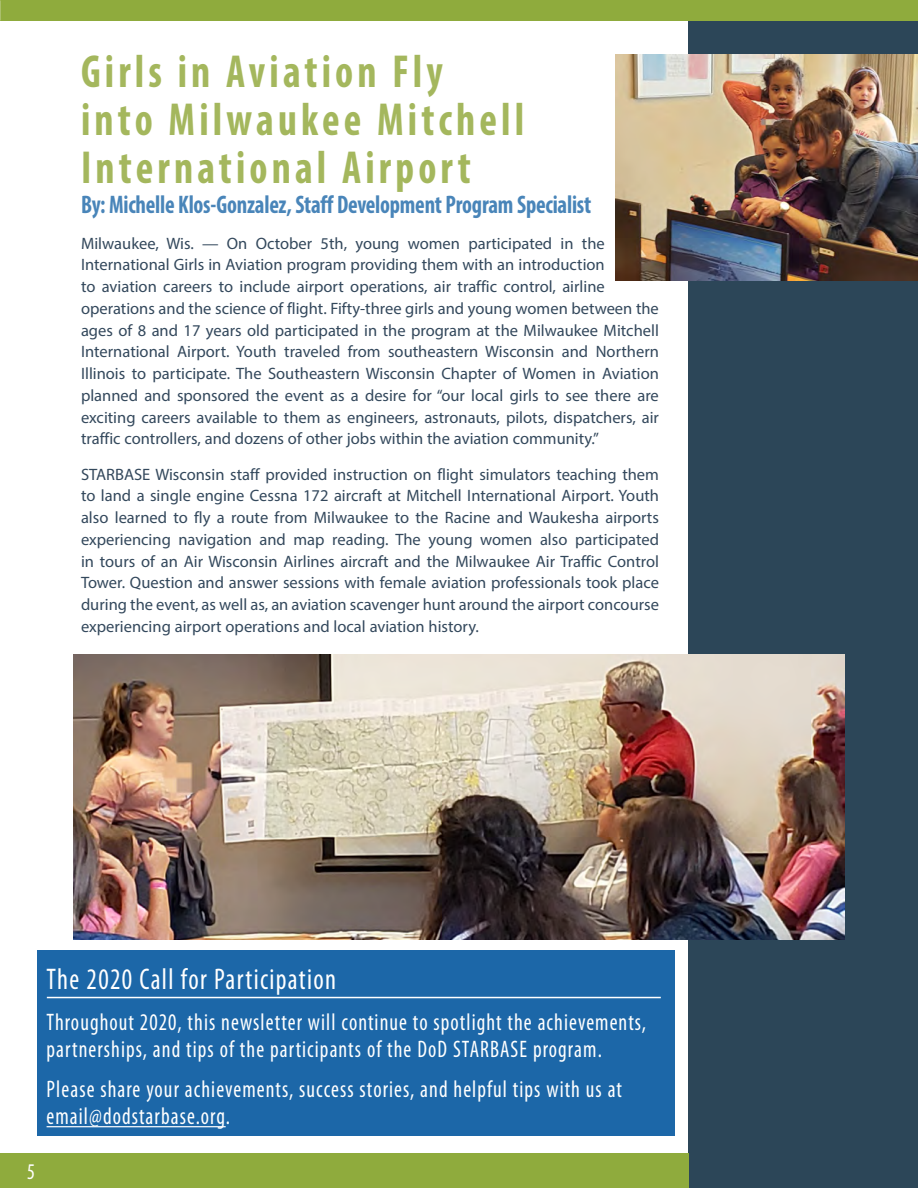
<style>
.page{position:relative;width:918px;height:1188px;background:#fff}
.page>*{position:absolute;margin:0;border:0;box-sizing:border-box;transform-origin:0 0}
.Article_Title{font:700 condensed 46.5px/48px "Myriad Pro";letter-spacing:.1em;color:#a4b75d;scale:.9 1}
.Front_Page_Quote{font:condensed 30px "Myriad Pro";letter-spacing:.05em;color:#fff;scale:.9 1}
.Article_Title_Subhea{font:700 condensed 25.5px "Myriad Pro";letter-spacing:-.01em;color:#4985b9;scale:.9 1}
.Front_Page_Quote-2{font:condensed 24px/27px "Myriad Pro";letter-spacing:.05em;color:#fff;scale:.9 1}
.t1{font:condensed 22.5px "Myriad Pro";color:#fff;scale:.9 1}
.Body_Paragraphs{font:16.5px/21.8px "Myriad Pro";color:#33485c}
</style>
<div class="page">
<div style="left:0;top:0;width:864px;height:20px;background:#8fab3d"></div>
<div style="left:688px;top:0;width:230px;height:1188px;background:#2c4658"></div>
<div style="left:0;top:1153px;width:688px;height:35px;background:#8fab3d"></div>
<svg style="left:0;top:0;width:1px;height:20px"></svg>
<div style="left:54px;top:0;width:864px;height:20px;background:#8fab3d"></div>
<div style="left:37px;top:951px;width:637px;height:185px;background:#1c67a8"></div>
<hr style="left:47px;top:1126px;width:179px;height:1px;background:#fff">
<hr style="left:47px;top:997px;width:614px;height:1px;background:#fff">
<img style="left:616px;top:54px;width:302px;height:227px">
<img style="left:73px;top:654px;width:772px;height:285px">
<p class="Article_Title" style="left:81px;top:46px;width:494px">Girls in Aviation Fly into Milwaukee Mitchell<br>International Airport</p>
<p class="Article_Title_Subhea" style="left:81px;top:189px;width:568px">By: Michelle Klos-Gonzalez, Staff Development Program Specialist</p>
<p class="Body_Paragraphs" style="left:81px;top:232px;width:580px">Milwaukee, Wis. — On October 5th, young women participated in the International Girls in Aviation program providing them with an introduction<br>to aviation careers to include airport operations, air traffic control, airline operations and the science of flight. Fifty-three girls and young women between the ages of 8 and 17 years old participated in the program at the Milwaukee Mitchell International Airport. Youth traveled from southeastern Wisconsin and Northern Illinois to participate. The Southeastern Wisconsin Chapter of Women in Aviation planned and sponsored the event as a desire for “our local girls to see there are exciting careers available to them as engineers, astronauts, pilots, dispatchers, air traffic controllers, and dozens of other jobs within the aviation community.”</p>
<p class="Body_Paragraphs" style="left:81px;top:463px;width:580px;text-align:justify">STARBASE Wisconsin staff provided instruction on flight simulators teaching them to land a single engine Cessna 172 aircraft at Mitchell International Airport. Youth also learned to fly a route from Milwaukee to the Racine and Waukesha airports experiencing navigation and map reading. The young women also participated in tours of an Air Wisconsin Airlines aircraft and the Milwaukee Air Traffic Control Tower. Question and answer sessions with female aviation professionals took place during the event, as well as, an aviation scavenger hunt around the airport concourse experiencing airport operations and local aviation history.</p>
<p class="Front_Page_Quote" style="left:47px;top:961px;width:323px">The 2020 Call for Participation</p>
<p class="Front_Page_Quote-2" style="left:47px;top:1008px;width:668px">Throughout 2020, this newsletter will continue to spotlight the achievements, partnerships, and tips of the participants of the DoD STARBASE program.</p>
<p class="Front_Page_Quote-2" style="left:47px;top:1076px;width:641px">Please share your achievements, success stories, and helpful tips with us at email@dodstarbase.org.</p>
<h3 class="t1" style="left:27px;top:1158px;width:10px">5</h3>
</div>
